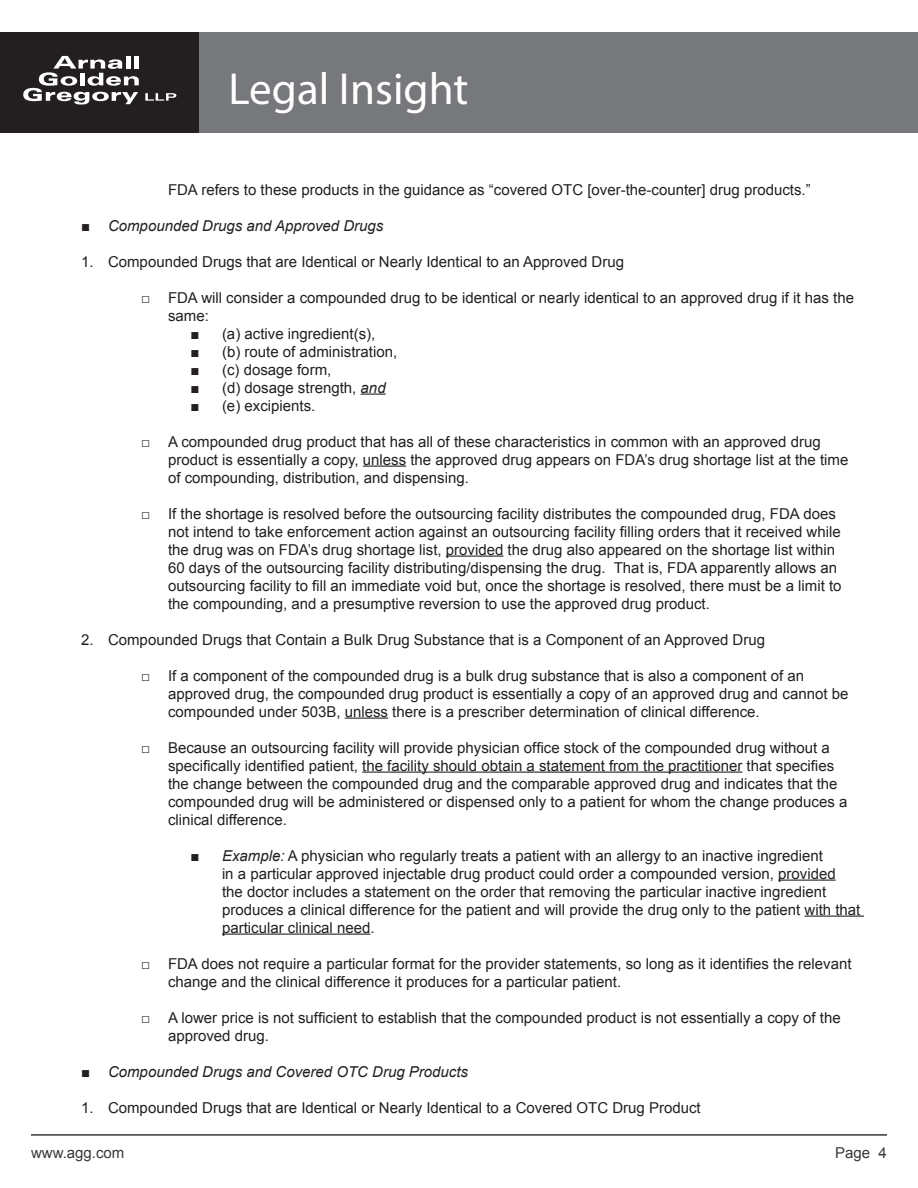
<style>
.page{position:relative;width:918px;height:1188px;background:#fff}
.page>*{position:absolute;margin:0;border:0;box-sizing:border-box;transform-origin:0 0}
.t1{font:45px "Myriad Pro";color:#fff}
.t2{font:15px/18px "Arial";color:#231f20}
.t3{font:italic 15px "Arial";color:#231f20}
.t4{font:15px "Arial";color:#383839}
.s1{font-style:normal}
.s2{font-style:italic}
</style>
<div class="page">
<div style="left:0;top:32px;width:200px;height:101px;background:#231f20"></div>
<svg style="left:23px;top:56px;width:116px;height:49px"></svg>
<svg style="left:145px;top:93px;width:31px;height:8px"></svg>
<div style="left:200px;top:32px;width:718px;height:101px;background:#76787b"></div>
<hr style="left:31px;top:1134px;width:856px;height:2px;background:#383839">
<svg style="left:361px;top:394px;width:25px;height:1px"></svg>
<hr style="left:363px;top:466px;width:43px;height:1px;background:#231f20">
<hr style="left:446px;top:556px;width:57px;height:1px;background:#231f20">
<hr style="left:345px;top:718px;width:43px;height:1px;background:#231f20">
<hr style="left:362px;top:772px;width:380px;height:1px;background:#231f20">
<hr style="left:778px;top:880px;width:58px;height:1px;background:#231f20">
<hr style="left:805px;top:916px;width:59px;height:1px;background:#231f20">
<hr style="left:222px;top:934px;width:148px;height:1px;background:#231f20">
<h1 class="t1" style="left:229px;top:61px;width:241px">Legal Insight</h1>
<p class="t2" style="left:168px;top:180px;width:644px">FDA refers to these products in the guidance as “covered OTC [over-the-counter] drug products.”</p>
<p class="t3" style="left:81px;top:216px;width:304px"><span class="s1">■</span> Compounded Drugs and Approved Drugs</p>
<p class="t2" style="left:81px;top:252px;width:545px">1. Compounded Drugs that are Identical or Nearly Identical to an Approved Drug</p>
<p class="t2" style="left:168px;top:288px;width:688px;text-indent:-27px">□ FDA will consider a compounded drug to be identical or nearly identical to an approved drug if it has the same:</p>
<p class="t2" style="left:190px;top:324px;width:186px">■ (a) active ingredient(s),</p>
<p class="t2" style="left:190px;top:342px;width:208px">■ (b) route of administration,</p>
<p class="t2" style="left:190px;top:360px;width:142px">■ (c) dosage form,</p>
<p class="t2" style="left:190px;top:378px;width:197px">■ (d) dosage strength, <span class="s2">and</span></p>
<p class="t2" style="left:190px;top:396px;width:126px">■ (e) excipients.</p>
<p class="t2" style="left:168px;top:432px;width:682px;text-indent:-27px">□ A compounded drug product that has all of these characteristics in common with an approved drug product is essentially a copy, unless the approved drug appears on FDA’s drug shortage list at the time of compounding, distribution, and dispensing.</p>
<p class="t2" style="left:168px;top:504px;width:675px;text-indent:-27px">□ If the shortage is resolved before the outsourcing facility distributes the compounded drug, FDA does not intend to take enforcement action against an outsourcing facility filling orders that it received while the drug was on FDA’s drug shortage list, provided the drug also appeared on the shortage list within 60 days of the outsourcing facility distributing/dispensing the drug. That is, FDA apparently allows an outsourcing facility to fill an immediate void but, once the shortage is resolved, there must be a limit to the compounding, and a presumptive reversion to use the approved drug product.</p>
<p class="t2" style="left:81px;top:630px;width:686px">2. Compounded Drugs that Contain a Bulk Drug Substance that is a Component of an Approved Drug</p>
<p class="t2" style="left:168px;top:666px;width:682px;text-indent:-27px">□ If a component of the compounded drug is a bulk drug substance that is also a component of an approved drug, the compounded drug product is essentially a copy of an approved drug and cannot be compounded under 503B, unless there is a prescriber determination of clinical difference.</p>
<p class="t2" style="left:168px;top:738px;width:681px;text-indent:-27px">□ Because an outsourcing facility will provide physician office stock of the compounded drug without a specifically identified patient, the facility should obtain a statement from the practitioner that specifies the change between the compounded drug and the comparable approved drug and indicates that the compounded drug will be administered or dispensed only to a patient for whom the change produces a clinical difference.</p>
<p class="t2" style="left:222px;top:846px;width:640px;text-indent:-32px">■ <span class="s2">Example:</span> A physician who regularly treats a patient with an allergy to an inactive ingredient<br>in a particular approved injectable drug product could order a compounded version, provided<br>the doctor includes a statement on the order that removing the particular inactive ingredient produces a clinical difference for the patient and will provide the drug only to the patient with that particular clinical need.</p>
<p class="t2" style="left:168px;top:954px;width:685px;text-indent:-27px">□ FDA does not require a particular format for the provider statements, so long as it identifies the relevant change and the clinical difference it produces for a particular patient.</p>
<p class="t2" style="left:168px;top:1008px;width:674px;text-indent:-27px">□ A lower price is not sufficient to establish that the compounded product is not essentially a copy of the approved drug.</p>
<p class="t3" style="left:81px;top:1062px;width:389px"><span class="s1">■</span> Compounded Drugs and Covered OTC Drug Products</p>
<p class="t2" style="left:81px;top:1098px;width:621px">1. Compounded Drugs that are Identical or Nearly Identical to a Covered OTC Drug Product</p>
<p class="t4" style="left:31px;top:1142px;width:95px">www.agg.com</p>
<p class="t4" style="left:835px;top:1142px;width:53px">Page 4</p>
</div>
